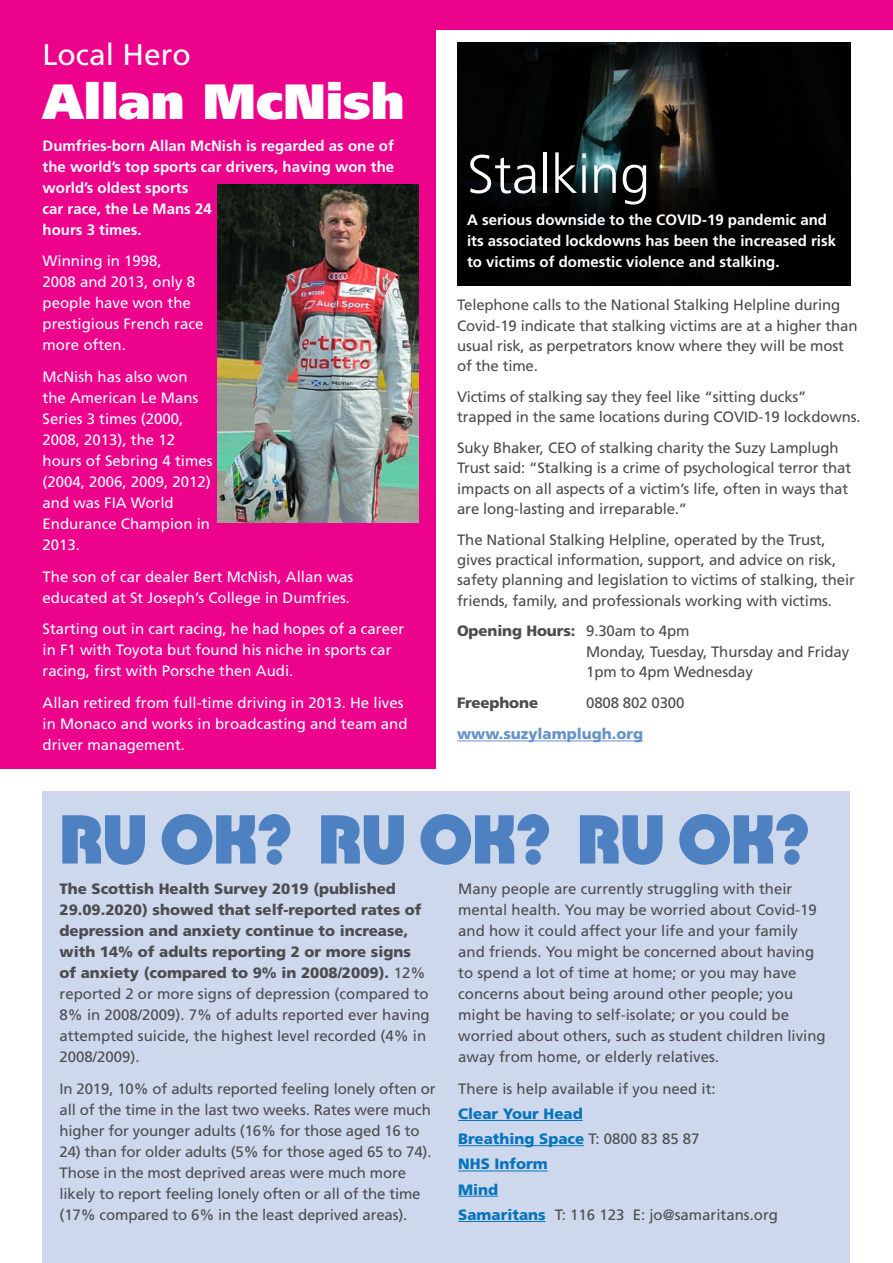
<style>
.page{position:relative;width:893px;height:1263px;background:#fff}
.page>*{position:absolute;margin:0;border:0;box-sizing:border-box;transform-origin:0 0}
.Body{font:72px "Pump Plain";color:#4e81c2}
.Body-2{font:300 54px "Frutiger";color:#fff}
.Body-3{font:900 49.5px "Frutiger";color:#fff}
.Body-4{font:30px "Frutiger";color:#fff}
.Body-5{font:15px/21px "Frutiger";letter-spacing:-.01em;color:#4b4c4d}
.Body-6{font:15px/21px "Frutiger";color:#fff}
.Body-7{font:900 15px/21px "Frutiger";color:#4b4c4d}
.Body-8{font:700 15px/21px "Frutiger";color:#fff}
.Body-9{font:900 15px "Frutiger";color:#0574bc}
.Body-10{font:900 15px "Frutiger";color:#6692cc}
.s1{font-weight:900}
.s2{font-weight:400}
.s3{font-weight:400;color:#4b4c4d}
.s4{font-weight:900;color:#0574bc}
</style>
<div class="page">
<div style="left:43px;top:791px;width:807px;height:472px;background:#ced8ed"></div>
<div style="left:0;top:27px;width:436px;height:742px;background:#ed028c"></div>
<div style="left:0;top:0;width:893px;height:30px;background:#ed028c"></div>
<img style="left:218px;top:185px;width:201px;height:338px">
<hr style="left:458px;top:1120px;width:125px;height:1px;background:#0574bc">
<hr style="left:458px;top:1145px;width:126px;height:1px;background:#0574bc">
<hr style="left:458px;top:1170px;width:90px;height:1px;background:#0574bc">
<hr style="left:458px;top:1196px;width:40px;height:1px;background:#0574bc">
<hr style="left:458px;top:1221px;width:88px;height:1px;background:#0574bc">
<hr style="left:457px;top:740px;width:186px;height:1px;background:#6692cc">
<img style="left:457px;top:43px;width:393px;height:243px">
<p class="Body-4" style="left:43px;top:37px;width:150px">Local Hero</p>
<p class="Body-3" style="left:43px;top:71px;width:364px">Allan McNish</p>
<p class="Body-8" style="left:43px;top:135px;width:353px">Dumfries-born Allan McNish is regarded as one of the world’s top sports car drivers, having won the world’s oldest sports<br>car race, the Le Mans 24<br>hours 3 times.</p>
<p class="Body-6" style="left:43px;top:250px;width:162px">Winning in 1998,<br>2008 and 2013, only 8 people have won the prestigious French race more often.</p>
<p class="Body-6" style="left:43px;top:366px;width:172px">McNish has also won the American Le Mans<br>Series 3 times (2000,<br>2008, 2013), the 12 hours of Sebring 4 times (2004, 2006, 2009, 2012) and was FIA World<br>Endurance Champion in<br>2013.</p>
<p class="Body-6" style="left:43px;top:566px;width:312px">The son of car dealer Bert McNish, Allan was educated at St Joseph’s College in Dumfries.</p>
<p class="Body-6" style="left:43px;top:618px;width:363px">Starting out in cart racing, he had hopes of a career in F1 with Toyota but found his niche in sports car racing, first with Porsche then Audi.</p>
<p class="Body-6" style="left:43px;top:692px;width:367px">Allan retired from full-time driving in 2013. He lives in Monaco and works in broadcasting and team and driver management.</p>
<p class="Body-2" style="left:467px;top:144px;width:185px">Stalking</p>
<p class="Body-8" style="left:467px;top:209px;width:370px">A serious downside to the COVID-19 pandemic and its associated lockdowns has been the increased risk to victims of domestic violence and stalking.</p>
<p class="Body-5" style="left:457px;top:295px;width:402px;line-height:20.2px">Telephone calls to the National Stalking Helpline during Covid-19 indicate that stalking victims are at a higher than usual risk, as perpetrators know where they will be most of the time.</p>
<p class="Body-5" style="left:457px;top:386px;width:405px;line-height:20.2px">Victims of stalking say they feel like “sitting ducks” trapped in the same locations during COVID-19 lockdowns.</p>
<p class="Body-5" style="left:457px;top:438px;width:396px;line-height:20.2px">Suky Bhaker, CEO of stalking charity the Suzy Lamplugh Trust said: “Stalking is a crime of psychological terror that impacts on all aspects of a victim’s life, often in ways that are long-lasting and irreparable.”</p>
<p class="Body-5" style="left:457px;top:529px;width:399px;line-height:20.2px">The National Stalking Helpline, operated by the Trust, gives practical information, support, and advice on risk, safety planning and legislation to victims of stalking, their friends, family, and professionals working with victims.</p>
<p class="Body-5" style="left:586px;top:621px;width:265px;line-height:20.2px;text-indent:-129px"><span class="s1">Opening Hours:</span> 9.30am to 4pm<br>Monday, Tuesday, Thursday and Friday</p>
<p class="Body-5" style="left:586px;top:661px;width:168px">1pm to 4pm Wednesday</p>
<p class="Body-7" style="left:457px;top:692px;width:83px">Freephone</p>
<p class="Body-5" style="left:586px;top:692px;width:100px">0808 802 0300</p>
<p class="Body-10" style="left:457px;top:725px;width:187px">www.suzylamplugh.org</p>
<p class="Body" style="left:60px;top:797px;width:751px">RU OK? RU OK? RU OK?</p>
<p class="Body-7" style="left:60px;top:878px;width:372px">The Scottish Health Survey 2019 (published 29.09.2020) showed that self-reported rates of depression and anxiety continue to increase, with 14% of adults reporting 2 or more signs of anxiety (compared to 9% in 2008/2009). <span class="s2">12% reported 2 or more signs of depression (compared to 8% in 2008/2009). 7% of adults reported ever having attempted suicide, the highest level recorded (4% in 2008/2009).</span></p>
<p class="Body-5" style="left:60px;top:1078px;width:378px">In 2019, 10% of adults reported feeling lonely often or all of the time in the last two weeks. Rates were much higher for younger adults (16% for those aged 16 to</p>
<p class="Body-5" style="left:60px;top:1141px;width:374px">24) than for older adults (5% for those aged 65 to 74).<br>Those in the most deprived areas were much more likely to report feeling lonely often or all of the time (17% compared to 6% in the least deprived areas).</p>
<p class="Body-5" style="left:458px;top:878px;width:369px">Many people are currently struggling with their mental health. You may be worried about Covid-19 and how it could affect your life and your family and friends. You might be concerned about having to spend a lot of time at home; or you may have concerns about being around other people; you might be having to self-isolate; or you could be worried about others, such as student children living away from home, or elderly relatives.</p>
<p class="Body-5" style="left:458px;top:1078px;width:259px">There is help available if you need it:</p>
<p class="Body-9" style="left:458px;top:1104px;width:126px">Clear Your Head</p>
<p class="Body-9" style="left:458px;top:1130px;width:243px">Breathing Space <span class="s3">T: 0800 83 85 87</span></p>
<p class="Body-9" style="left:458px;top:1155px;width:91px">NHS Inform</p>
<p class="Body-9" style="left:458px;top:1180px;width:42px">Mind</p>
<p class="Body-5" style="left:458px;top:1204px;width:321px"><span class="s4">Samaritans</span> T: 116 123 E: jo@samaritans.org</p>
</div>
